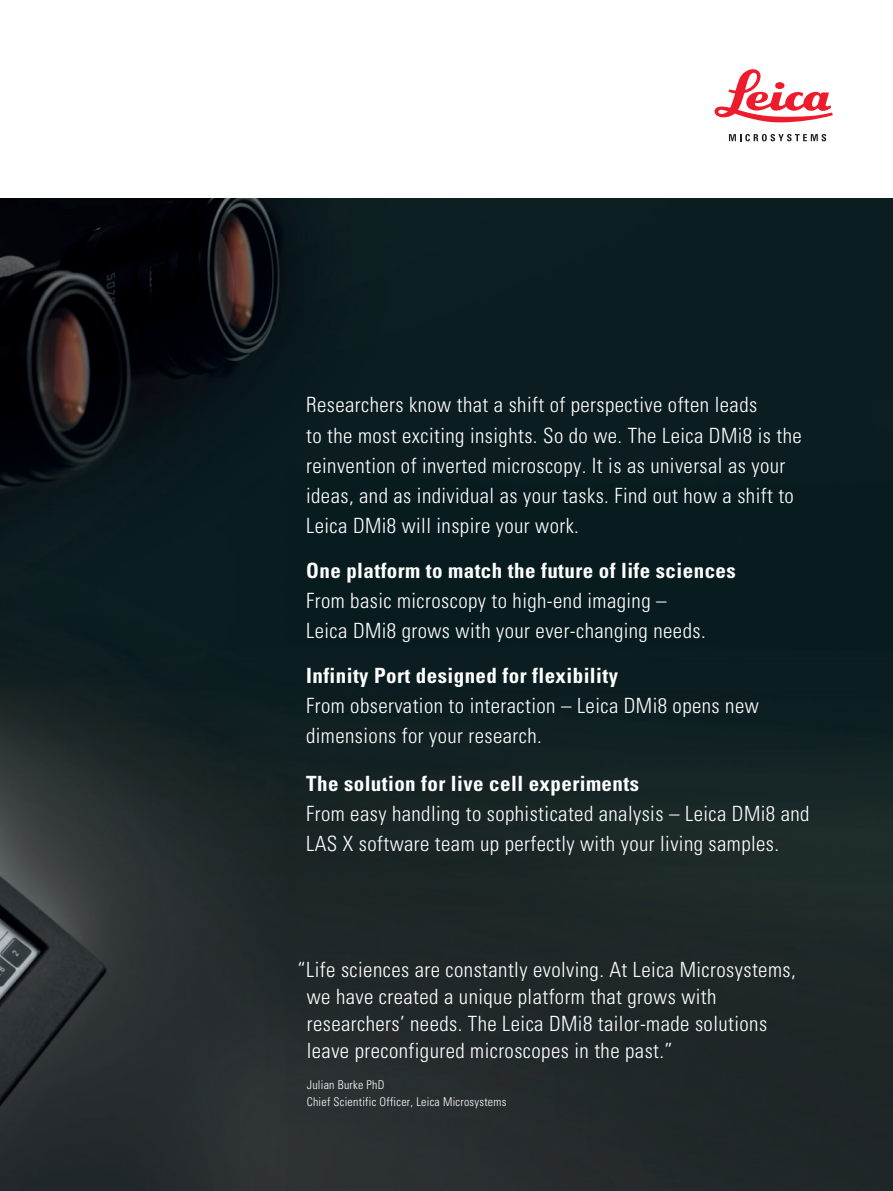
<style>
.page{position:relative;width:893px;height:1191px;background:#fff}
.page>*{position:absolute;margin:0;border:0;box-sizing:border-box;transform-origin:0 0}
.t1{font:300 condensed 21px/30px "Univers LT Std";letter-spacing:.02em;color:#fff}
.t2{font:700 condensed 21px "Univers LT Std";letter-spacing:.02em;color:#fff}
.t3{font:300 condensed 12px/16.5px "Univers LT Std";letter-spacing:.02em;color:#fff}
</style>
<div class="page">
<img style="left:0;top:199px;width:893px;height:992px">
<svg style="left:714px;top:69px;width:119px;height:54px"></svg>
<svg style="left:729px;top:134px;width:97px;height:7px"></svg>
<p class="t1" style="left:306px;top:390px;width:497px">Researchers know that a shift of perspective often leads<br>to the most exciting insights. So do we. The Leica DMi8 is the reinvention of inverted microscopy. It is as universal as your ideas, and as individual as your tasks. Find out how a shift to Leica DMi8 will inspire your work.</p>
<p class="t2" style="left:306px;top:557px;width:431px">One platform to match the future of life sciences</p>
<p class="t1" style="left:306px;top:585px;width:401px">From basic microscopy to high-end imaging –<br>Leica DMi8 grows with your ever-changing needs.</p>
<p class="t2" style="left:306px;top:662px;width:313px">Infinity Port designed for flexibility</p>
<p class="t1" style="left:306px;top:690px;width:454px">From observation to interaction – Leica DMi8 opens new dimensions for your research.</p>
<p class="t2" style="left:306px;top:770px;width:334px">The solution for live cell experiments</p>
<p class="t1" style="left:306px;top:798px;width:505px">From easy handling to sophisticated analysis – Leica DMi8 and<br>LAS X software team up perfectly with your living samples.</p>
<p class="t1" style="left:307px;top:956px;width:490px;line-height:27px;text-indent:-9px">“Life sciences are constantly evolving. At Leica Microsystems, we have created a unique platform that grows with researchers’ needs. The Leica DMi8 tailor-made solutions leave preconfigured microscopes in the past.”</p>
<p class="t3" style="left:307px;top:1077px;width:201px">Julian Burke PhD<br>Chief Scientific Officer, Leica Microsystems</p>
</div>
